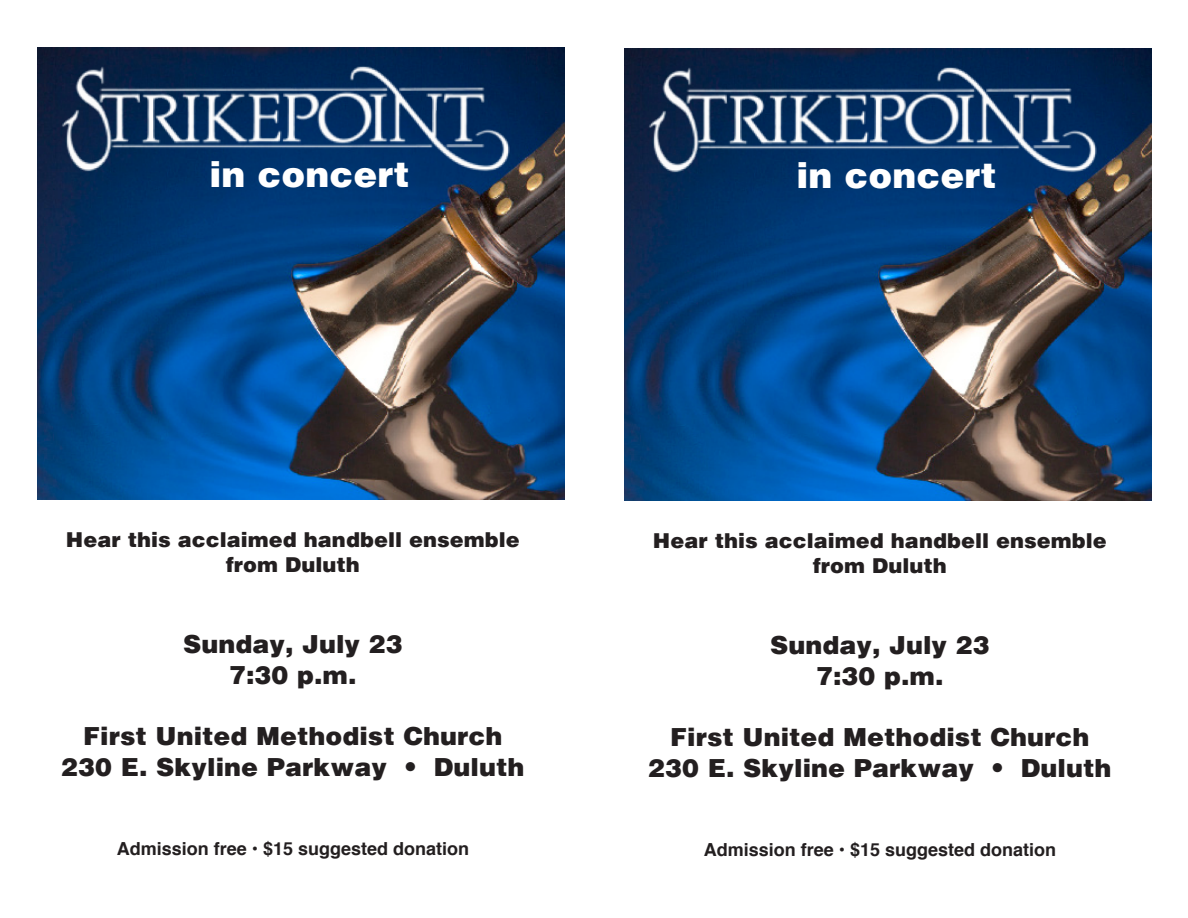
<style>
.page{position:relative;width:1188px;height:918px;background:#fff}
.page>*{position:absolute;margin:0;border:0;box-sizing:border-box;transform-origin:0 0}
.t1{font:900 36px "Helvetica";color:#fff}
.t2{font:900 25.5px "Helvetica";color:#231f20}
.t3{font:900 21px "Helvetica";color:#231f20}
.t4{font:700 18px "Helvetica";color:#231f20}
</style>
<div class="page">
<img style="left:624px;top:49px;width:527px;height:452px">
<img style="left:639px;top:48px;width:468px;height:133px">
<img style="left:37px;top:48px;width:527px;height:452px">
<img style="left:52px;top:47px;width:468px;height:133px">
<p class="t1" style="left:209px;top:153px;width:202px">in concert</p>
<p class="t1" style="left:796px;top:154px;width:202px">in concert</p>
<p class="t3" style="left:66px;top:527px;width:455px">Hear this acclaimed handbell ensemble</p>
<p class="t3" style="left:226px;top:552px;width:136px">from Duluth</p>
<p class="t2" style="left:183px;top:629px;width:221px">Sunday, July 23</p>
<p class="t2" style="left:229px;top:660px;width:129px">7:30 p.m.</p>
<p class="t2" style="left:83px;top:721px;width:421px">First United Methodist Church</p>
<p class="t2" style="left:61px;top:751px;width:465px">230 E. Skyline Parkway • Duluth</p>
<p class="t4" style="left:117px;top:834px;width:354px">Admission free • $15 suggested donation</p>
<p class="t3" style="left:653px;top:528px;width:455px">Hear this acclaimed handbell ensemble</p>
<p class="t3" style="left:813px;top:553px;width:136px">from Duluth</p>
<p class="t2" style="left:770px;top:630px;width:221px">Sunday, July 23</p>
<p class="t2" style="left:816px;top:661px;width:129px">7:30 p.m.</p>
<p class="t2" style="left:670px;top:722px;width:421px">First United Methodist Church</p>
<p class="t2" style="left:648px;top:752px;width:465px">230 E. Skyline Parkway • Duluth</p>
<p class="t4" style="left:704px;top:835px;width:354px">Admission free • $15 suggested donation</p>
</div>
